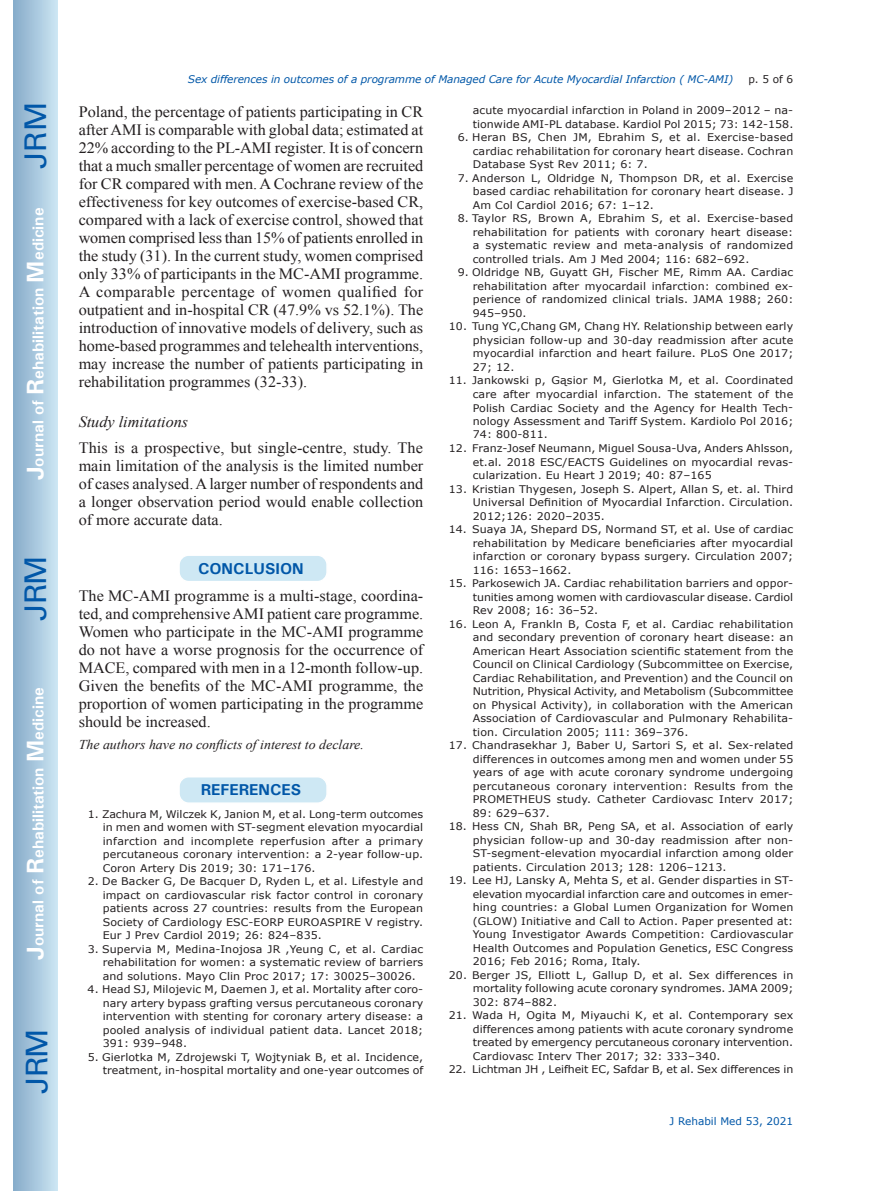
<style>
.page{position:relative;width:872px;height:1191px;background:#fff}
.page>*{position:absolute;margin:0;border:0;box-sizing:border-box;transform-origin:0 0}
.t1{font:30px "Univers";letter-spacing:-.03em;color:#0157a8}
.t2{font:15.75px/18px "Times New Roman";color:#231f20;text-align:justify}
.t3{font:700 15.75px "Univers";color:#fff}
.t4{font:700 15.75px "Univers";color:#0157a8}
.t5{font:italic 15.75px "Times New Roman";color:#231f20}
.t6{font:italic 13.5px "Times New Roman";color:#231f20}
.t7{font:10.5px/13.5px "Verdana";letter-spacing:.01em;color:#231f20;text-align:justify;scale:1.05 1}
.t8{font:italic 10.5px "Verdana";letter-spacing:-.01em;color:#0157a8}
.t9{font:10.5px "Verdana";letter-spacing:-.01em;color:#231f20;scale:1.05 1}
.t10{font:10.5px "Verdana";color:#0157a8}
.t11{font:10.5px "Verdana";letter-spacing:.01em;color:#231f20}
.s1{font-size:24px}
</style>
<div class="page">
<div style="left:14px;top:0;width:43px;height:1191px;background:linear-gradient(to right,#88acca,#cbe5f2)"></div>
<div style="left:179px;top:776px;width:148px;height:27px;background:#cee8f4;border-radius:10px"></div>
<div style="left:178px;top:776px;width:150px;height:28px;border:2px solid #fff;border-radius:10px"></div>
<div style="left:179px;top:555px;width:148px;height:26px;background:#cee8f4;border-radius:10px"></div>
<div style="left:178px;top:554px;width:150px;height:28px;border:2px solid #fff;border-radius:10px"></div>
<h1 class="t1" style="left:18px;top:169px;width:68px;rotate:-90deg">JRM</h1>
<h2 class="t3" style="left:28px;top:480px;width:274px;rotate:-90deg"><span class="s1">J</span>ournal of <span class="s1">R</span>ehabilitation <span class="s1">M</span>edicine</h2>
<h1 class="t1" style="left:18px;top:620px;width:67px;rotate:-90deg">JRM</h1>
<h2 class="t3" style="left:28px;top:959px;width:274px;rotate:-90deg"><span class="s1">J</span>ournal of <span class="s1">R</span>ehabilitation <span class="s1">M</span>edicine</h2>
<h1 class="t1" style="left:19px;top:1093px;width:67px;rotate:-90deg">JRM</h1>
<p class="t8" style="left:188px;top:72px;width:546px">Sex differences in outcomes of a programme of Managed Care for Acute Myocardial Infarction ( MC-AMI)</p>
<p class="t11" style="left:748px;top:72px;width:46px">p. 5 of 6</p>
<p class="t2" style="left:79px;top:103px;width:346px">Poland, the percentage of patients participating in CR after AMI is comparable with global data; estimated at 22% according to the PL-AMI register. It is of concern that a much smaller percentage of women are recruited for CR compared with men. A Cochrane review of the effectiveness for key outcomes of exercise-based CR, compared with a lack of exercise control, showed that women comprised less than 15% of patients enrolled in the study (31). In the current study, women comprised only 33% of participants in the MC-AMI programme.<br>A comparable percentage of women qualified for outpatient and in-hospital CR (47.9% vs 52.1%). The introduction of innovative models of delivery, such as home-based programmes and telehealth interventions, may increase the number of patients participating in rehabilitation programmes (32-33).</p>
<h2 class="t5" style="left:79px;top:411px;width:111px">Study limitations</h2>
<h2 class="t2" style="left:79px;top:438px;width:346px">This is a prospective, but single-centre, study. The main limitation of the analysis is the limited number of cases analysed. A larger number of respondents and a longer observation period would enable collection of more accurate data.</h2>
<h2 class="t4" style="left:198px;top:558px;width:107px">CONCLUSION</h2>
<p class="t2" style="left:79px;top:586px;width:346px">The MC-AMI programme is a multi-stage, coordina&shy;ted, and comprehensive AMI patient care programme.<br>Women who participate in the MC-AMI programme do not have a worse prognosis for the occurrence of MACE, compared with men in a 12-month follow-up.<br>Given the benefits of the MC-AMI programme, the proportion of women participating in the programme should be increased.</p>
<p class="t6" style="left:79px;top:735px;width:287px">The authors have no conflicts of interest to declare.</p>
<h2 class="t4" style="left:201px;top:779px;width:102px">REFERENCES</h2>
<p class="t7" style="left:103px;top:807px;width:307px;text-indent:-15px">1. Zachura M, Wilczek K, Janion M, et al. Long-term outcomes in men and women with ST-segment elevation myocardial infarction and incomplete reperfusion after a primary percutaneous coronary intervention: a 2-year follow-up.<br>Coron Artery Dis 2019; 30: 171–176.</p>
<p class="t7" style="left:103px;top:875px;width:307px;text-indent:-15px">2. De Backer G, De Bacquer D, Ryden L, et al. Lifestyle and impact on cardiovascular risk factor control in coronary patients across 27 countries: results from the European Society of Cardiology ESC-EORP EUROASPIRE V registry.<br>Eur J Prev Cardiol 2019; 26: 824–835.</p>
<p class="t7" style="left:103px;top:942px;width:307px;text-indent:-15px">3. Supervia M, Medina-Inojosa JR ,Yeung C, et al. Cardiac rehabilitation for women: a systematic review of barriers and solutions. Mayo Clin Proc 2017; 17: 30025–30026.</p>
<p class="t7" style="left:103px;top:983px;width:307px;text-indent:-15px">4. Head SJ, Milojevic M, Daemen J, et al. Mortality after coro&shy;nary artery bypass grafting versus percutaneous coronary intervention with stenting for coronary artery disease: a pooled analysis of individual patient data. Lancet 2018; 391: 939–948.</p>
<p class="t7" style="left:88px;top:1050px;width:321px;text-align:right">5. Gierlotka M, Zdrojewski T, Wojtyniak B, et al. Incidence, treatment, in-hospital mortality and one-year outcomes of</p>
<p class="t7" style="left:473px;top:104px;width:307px">acute myocardial infarction in Poland in 2009–2012 – na&shy;tionwide AMI-PL database. Kardiol Pol 2015; 73: 142-158.</p>
<p class="t7" style="left:473px;top:131px;width:307px;text-indent:-15px">6. Heran BS, Chen JM, Ebrahim S, et al. Exercise-based cardiac rehabilitation for coronary heart disease. Cochran Database Syst Rev 2011; 6: 7.</p>
<p class="t7" style="left:473px;top:171px;width:307px;text-indent:-15px">7. Anderson L, Oldridge N, Thompson DR, et al. Exercise based cardiac rehabilitation for coronary heart disease. J Am Col Cardiol 2016; 67: 1–12.</p>
<p class="t7" style="left:473px;top:212px;width:307px;text-indent:-15px">8. Taylor RS, Brown A, Ebrahim S, et al. Exercise-based rehabilitation for patients with coronary heart disease: a systematic review and meta-analysis of randomized controlled trials. Am J Med 2004; 116: 682–692.</p>
<p class="t7" style="left:473px;top:266px;width:307px;text-indent:-15px">9. Oldridge NB, Guyatt GH, Fischer ME, Rimm AA. Cardiac rehabilitation after myocardail infarction: combined ex&shy;perience of randomized clinical trials. JAMA 1988; 260:<br>945–950.</p>
<p class="t7" style="left:473px;top:320px;width:307px;text-indent:-24px">10. Tung YC,Chang GM, Chang HY. Relationship between early physician follow-up and 30-day readmission after acute myocardial infarction and heart failure. PLoS One 2017; 27; 12.</p>
<p class="t7" style="left:473px;top:374px;width:307px;text-indent:-24px">11. Jankowski p, Gąsior M, Gierlotka M, et al. Coordinated care after myocardial infarction. The statement of the Polish Cardiac Society and the Agency for Health Tech&shy;nology Assessment and Tariff System. Kardiolo Pol 2016; 74: 800-811.</p>
<p class="t7" style="left:473px;top:441px;width:307px;text-indent:-24px">12. Franz-Josef Neumann, Miguel Sousa-Uva, Anders Ahlsson, et.al. 2018 ESC/EACTS Guidelines on myocardial revas&shy;cularization. Eu Heart J 2019; 40: 87–165</p>
<p class="t7" style="left:473px;top:482px;width:307px;text-indent:-24px">13. Kristian Thygesen, Joseph S. Alpert, Allan S, et. al. Third Universal Definition of Myocardial Infarction. Circulation.<br>2012;126: 2020–2035.</p>
<p class="t7" style="left:473px;top:522px;width:307px;text-indent:-24px">14. Suaya JA, Shepard DS, Normand ST, et al. Use of cardiac rehabilitation by Medicare beneficiaries after myocardial infarction or coronary bypass surgery. Circulation 2007; 116: 1653–1662.</p>
<p class="t7" style="left:473px;top:576px;width:307px;text-indent:-24px">15. Parkosewich JA. Cardiac rehabilitation barriers and oppor&shy;tunities among women with cardiovascular disease. Cardiol Rev 2008; 16: 36–52.</p>
<p class="t7" style="left:473px;top:617px;width:307px;text-indent:-24px">16. Leon A, Frankln B, Costa F, et al. Cardiac rehabilitation and secondary prevention of coronary heart disease: an American Heart Association scientific statement from the Council on Clinical Cardiology (Subcommittee on Exercise, Cardiac Rehabilitation, and Prevention) and the Council on Nutrition, Physical Activity, and Metabolism (Subcommittee on Physical Activity), in collaboration with the American Association of Cardiovascular and Pulmonary Rehabilita&shy;tion. Circulation 2005; 111: 369–376.</p>
<p class="t7" style="left:473px;top:738px;width:307px;text-indent:-24px">17. Chandrasekhar J, Baber U, Sartori S, et al. Sex-related differences in outcomes among men and women under 55 years of age with acute coronary syndrome undergoing percutaneous coronary intervention: Results from the PROMETHEUS study. Catheter Cardiovasc Interv 2017; 89: 629–637.</p>
<p class="t7" style="left:473px;top:819px;width:307px;text-indent:-24px">18. Hess CN, Shah BR, Peng SA, et al. Association of early physician follow-up and 30-day readmission after non-ST-segment-elevation myocardial infarction among older patients. Circulation 2013; 128: 1206–1213.</p>
<p class="t7" style="left:473px;top:873px;width:307px;text-indent:-24px">19. Lee HJ, Lansky A, Mehta S, et al. Gender disparties in ST&shy;elevation myocardial infarction care and outcomes in emer&shy;hing countries: a Global Lumen Organization for Women (GLOW) Initiative and Call to Action. Paper presented at:<br>Young Investigator Awards Competition: Cardiovascular Health Outcomes and Population Genetics, ESC Congress 2016; Feb 2016; Roma, Italy.</p>
<p class="t7" style="left:473px;top:968px;width:307px;text-indent:-24px">20. Berger JS, Elliott L, Gallup D, et al. Sex differences in mortality following acute coronary syndromes. JAMA 2009; 302: 874–882.</p>
<p class="t7" style="left:473px;top:1008px;width:307px;text-indent:-24px">21. Wada H, Ogita M, Miyauchi K, et al. Contemporary sex differences among patients with acute coronary syndrome treated by emergency percutaneous coronary intervention.<br>Cardiovasc Interv Ther 2017; 32: 333–340.</p>
<p class="t9" style="left:449px;top:1062px;width:330px">22. Lichtman JH , Leifheit EC, Safdar B, et al. Sex differences in</p>
<p class="t10" style="left:669px;top:1114px;width:125px">J Rehabil Med 53, 2021</p>
</div>
